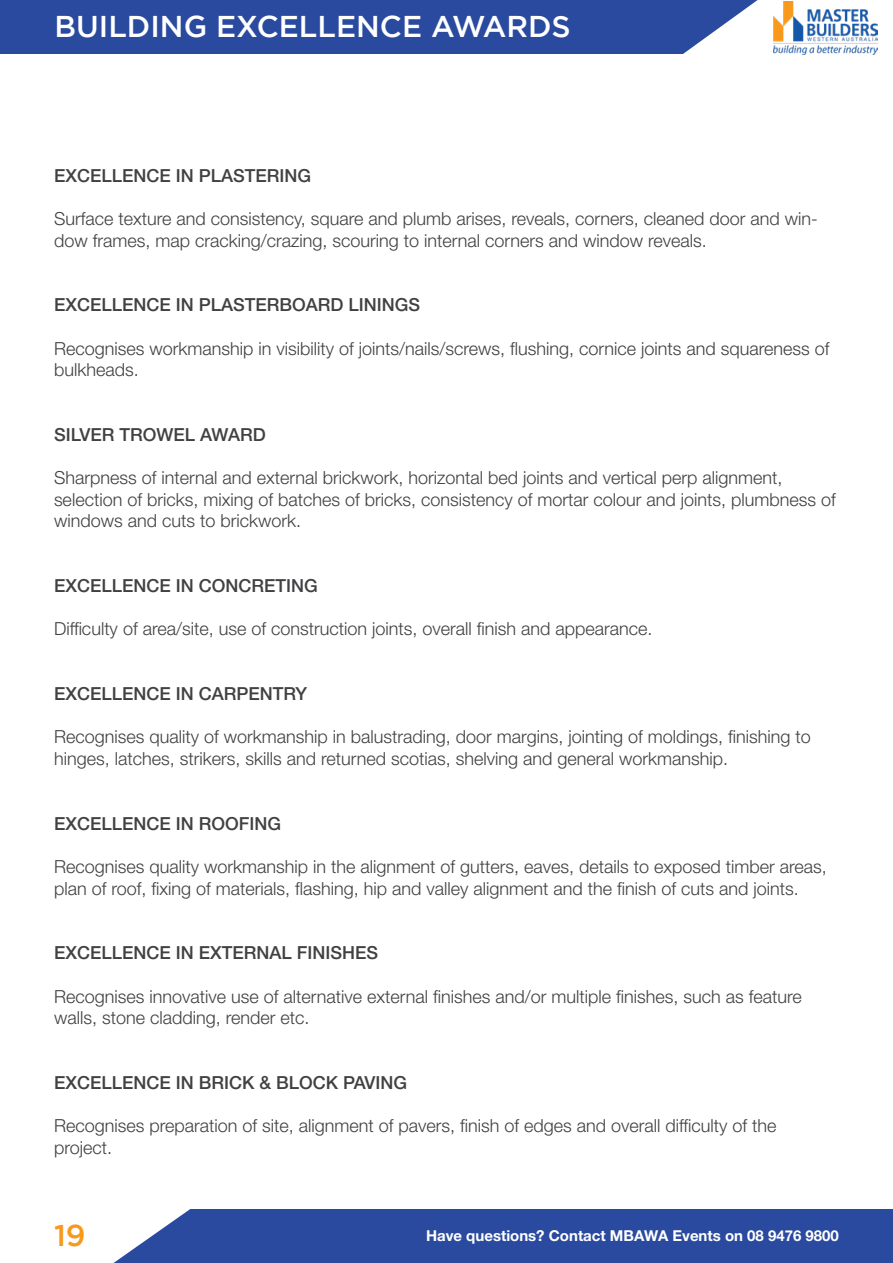
<style>
.page{position:relative;width:893px;height:1263px;background:#fff}
.page>*{position:absolute;margin:0;border:0;box-sizing:border-box;transform-origin:0 0}
.t1{font:500 30px "Gotham";color:#fff}
.t2{font:500 30px "Gotham";color:#f8991d}
.t3{font:300 18px/21.6px "Helvetica Neue LT Std";color:#414042}
.t4{font:500 18px "Helvetica Neue LT Std";color:#414042}
.t5{font:700 15px "Helvetica Neue LT Std";color:#fff}
</style>
<div class="page">
<div style="left:0;top:0;width:758px;height:54px;background:#294a9f"></div>
<img style="left:773px;top:2px;width:105px;height:52px">
<div style="left:114px;top:1209px;width:779px;height:54px;background:#294a9f"></div>
<h1 class="t1" style="left:55px;top:10px;width:518px">BUILDING EXCELLENCE AWARDS</h1>
<p class="t4" style="left:54px;top:165px;width:259px">EXCELLENCE IN PLASTERING</p>
<p class="t3" style="left:54px;top:207px;width:765px">Surface texture and consistency, square and plumb arises, reveals, corners, cleaned door and win&shy;dow frames, map cracking/crazing, scouring to internal corners and window reveals.</p>
<p class="t4" style="left:54px;top:294px;width:368px">EXCELLENCE IN PLASTERBOARD LININGS</p>
<p class="t3" style="left:54px;top:337px;width:777px">Recognises workmanship in visibility of joints/nails/screws, flushing, cornice joints and squareness of bulkheads.</p>
<p class="t4" style="left:54px;top:424px;width:213px">SILVER TROWEL AWARD</p>
<p class="t3" style="left:54px;top:466px;width:783px">Sharpness of internal and external brickwork, horizontal bed joints and vertical perp alignment, selection of bricks, mixing of batches of bricks, consistency of mortar colour and joints, plumbness of windows and cuts to brickwork.</p>
<p class="t4" style="left:54px;top:575px;width:265px">EXCELLENCE IN CONCRETING</p>
<p class="t3" style="left:54px;top:618px;width:600px">Difficulty of area/site, use of construction joints, overall finish and appearance.</p>
<p class="t4" style="left:54px;top:683px;width:255px">EXCELLENCE IN CARPENTRY</p>
<p class="t3" style="left:54px;top:726px;width:758px">Recognises quality of workmanship in balustrading, door margins, jointing of moldings, finishing to hinges, latches, strikers, skills and returned scotias, shelving and general workmanship.</p>
<p class="t4" style="left:54px;top:813px;width:229px">EXCELLENCE IN ROOFING</p>
<p class="t3" style="left:54px;top:855px;width:774px">Recognises quality workmanship in the alignment of gutters, eaves, details to exposed timber areas, plan of roof, fixing of materials, flashing, hip and valley alignment and the finish of cuts and joints.</p>
<p class="t4" style="left:54px;top:942px;width:326px">EXCELLENCE IN EXTERNAL FINISHES</p>
<p class="t3" style="left:54px;top:985px;width:749px">Recognises innovative use of alternative external finishes and/or multiple finishes, such as feature walls, stone cladding, render etc.</p>
<p class="t4" style="left:54px;top:1072px;width:355px">EXCELLENCE IN BRICK &amp; BLOCK PAVING</p>
<p class="t3" style="left:54px;top:1114px;width:724px">Recognises preparation of site, alignment of pavers, finish of edges and overall difficulty of the project.</p>
<h1 class="t2" style="left:54px;top:1218px;width:33px">19</h1>
<p class="t5" style="left:426px;top:1226px;width:414px">Have questions? Contact MBAWA Events on 08 9476 9800</p>
</div>
